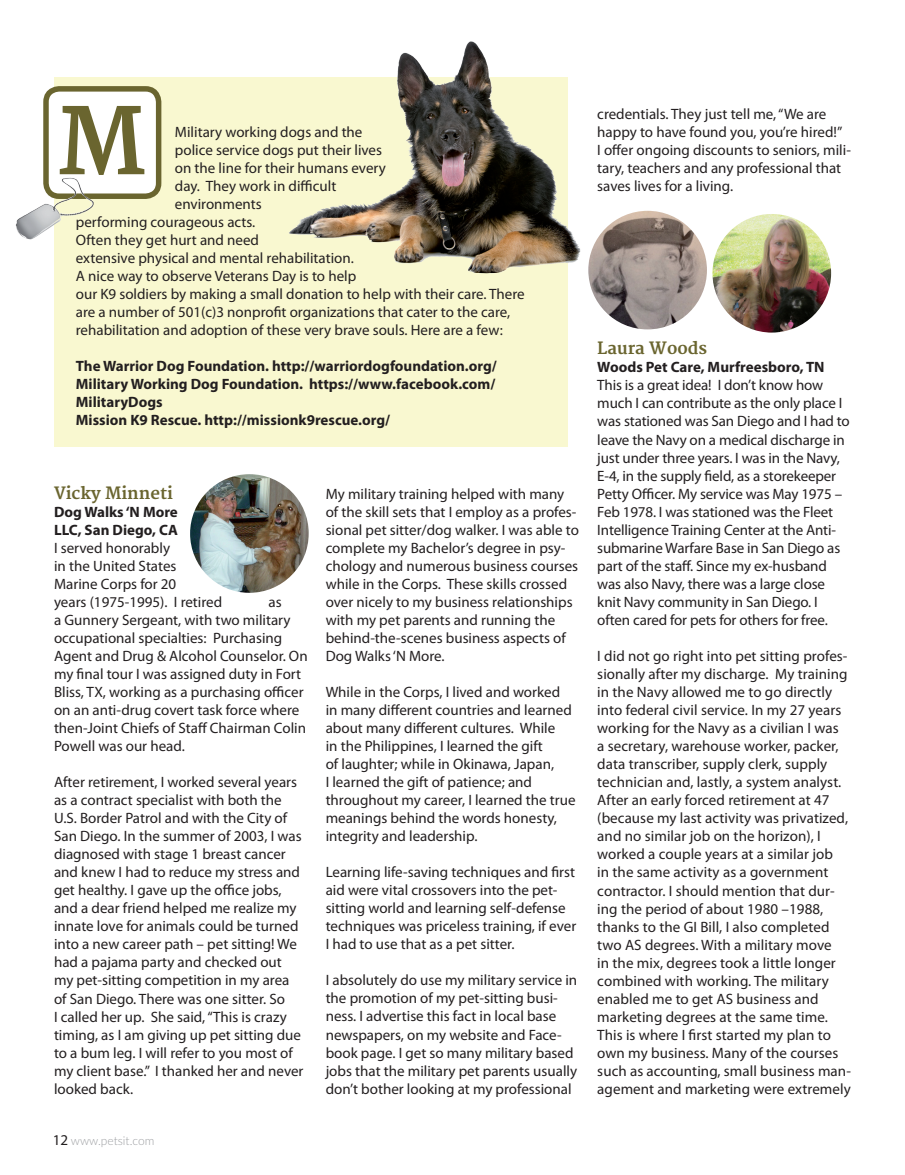
<style>
.page{position:relative;width:905px;height:1175px;background:#fff}
.page>*{position:absolute;margin:0;border:0;box-sizing:border-box;transform-origin:0 0}
.t1{font:700 90px "Merriweather";color:#6a652f}
.t2{font:700 16.5px "Merriweather";color:#6a652f}
.t3{font:15px/18px "Myriad Pro";color:#231f20}
.t4{font:700 15px/18px "Myriad Pro";color:#231f20;text-align:justify}
.t5{font:300 12px "Lato";color:#9d9fa2}
.s1{font-weight:700}
.s2{font-family:"Myriad";font-weight:400;font-size:15px;color:#231f20}
</style>
<div class="page">
<div style="left:54px;top:77px;width:513px;height:370px;background:#f9f8d0"></div>
<div style="left:46px;top:89px;width:113px;height:107px;background:#fff;border-radius:13px"></div>
<div style="left:43px;top:86px;width:118px;height:113px;border:5px solid #6a652f;border-radius:13px"></div>
<img style="left:190px;top:474px;width:119px;height:119px;border-radius:59px">
<img style="left:588px;top:211px;width:119px;height:118px;border-radius:59px">
<img style="left:712px;top:214px;width:119px;height:118px;border-radius:59px">
<img style="left:289px;top:41px;width:292px;height:239px">
<img style="left:15px;top:178px;width:79px;height:62px">
<p class="t1" style="left:57px;top:90px;width:90px">M</p>
<p class="t3" style="left:175px;top:123px;width:189px">Military working dogs and the</p>
<p class="t3" style="left:175px;top:141px;width:209px">police service dogs put their lives</p>
<p class="t3" style="left:175px;top:159px;width:212px">on the line for their humans every</p>
<p class="t3" style="left:175px;top:177px;width:163px">day. They work in difficult</p>
<p class="t3" style="left:175px;top:195px;width:88px">environments</p>
<p class="t3" style="left:76px;top:213px;width:181px">performing courageous acts.</p>
<p class="t3" style="left:76px;top:231px;width:185px">Often they get hurt and need</p>
<p class="t3" style="left:76px;top:249px;width:279px">extensive physical and mental rehabilitation.</p>
<p class="t3" style="left:76px;top:267px;width:282px">A nice way to observe Veterans Day is to help</p>
<p class="t3" style="left:76px;top:285px;width:450px">our K9 soldiers by making a small donation to help with their care. There</p>
<p class="t3" style="left:76px;top:303px;width:436px">are a number of 501(c)3 nonprofit organizations that cater to the care,</p>
<p class="t3" style="left:76px;top:321px;width:428px">rehabilitation and adoption of these very brave souls. Here are a few:</p>
<p class="t4" style="left:76px;top:357px;width:422px">The Warrior Dog Foundation. http://warriordogfoundation.org/ Military Working Dog Foundation. https://www.facebook.com/ MilitaryDogs</p>
<p class="t4" style="left:76px;top:411px;width:316px">Mission K9 Rescue. http://missionk9rescue.org/</p>
<p class="t2" style="left:54px;top:484px;width:121px">Vicky Minneti</p>
<p class="t3" style="left:54px;top:503px;width:170px"><span class="s1">Dog Walks ‘N More<br>LLC, San Diego, CA<br></span>I served honorably<br>in the United States<br>Marine Corps for 20<br>years (1975-1995). I retired</p>
<p class="t3" style="left:54px;top:593px;width:255px;text-indent:214px">as<br>a Gunnery Sergeant, with two military occupational specialties: Purchasing Agent and Drug &amp; Alcohol Counselor. On my final tour I was assigned duty in Fort Bliss, TX, working as a purchasing officer on an anti-drug covert task force where then-Joint Chiefs of Staff Chairman Colin Powell was our head.</p>
<p class="t3" style="left:54px;top:773px;width:251px">After retirement, I worked several years as a contract specialist with both the U.S. Border Patrol and with the City of San Diego. In the summer of 2003, I was diagnosed with stage 1 breast cancer and knew I had to reduce my stress and get healthy. I gave up the office jobs, and a dear friend helped me realize my innate love for animals could be turned into a new career path – pet sitting! We had a pajama party and checked out my pet-sitting competition in my area of San Diego. There was one sitter. So<br>I called her up. She said, “This is crazy timing, as I am giving up pet sitting due to a bum leg. I will refer to you most of my client base.” I thanked her and never looked back.</p>
<p class="t5" style="left:53px;top:1132px;width:103px"><span class="s2">12</span> www.petsit.com</p>
<p class="t3" style="left:326px;top:485px;width:255px">My military training helped with many of the skill sets that I employ as a profes&shy;sional pet sitter/dog walker. I was able to complete my Bachelor’s degree in psy&shy;chology and numerous business courses while in the Corps. These skills crossed over nicely to my business relationships with my pet parents and running the behind-the-scenes business aspects of Dog Walks ‘N More.</p>
<p class="t3" style="left:326px;top:683px;width:251px">While in the Corps, I lived and worked in many different countries and learned about many different cultures. While<br>in the Philippines, I learned the gift<br>of laughter; while in Okinawa, Japan,<br>I learned the gift of patience; and throughout my career, I learned the true meanings behind the words honesty, integrity and leadership.</p>
<p class="t3" style="left:326px;top:863px;width:252px">Learning life-saving techniques and first aid were vital crossovers into the pet&shy;sitting world and learning self-defense techniques was priceless training, if ever I had to use that as a pet sitter.</p>
<p class="t3" style="left:326px;top:971px;width:253px">I absolutely do use my military service in the promotion of my pet-sitting busi&shy;ness. I advertise this fact in local base newspapers, on my website and Face&shy;book page. I get so many military based jobs that the military pet parents usually don’t bother looking at my professional</p>
<p class="t3" style="left:597px;top:105px;width:255px">credentials. They just tell me, “We are happy to have found you, you’re hired!”<br>I offer ongoing discounts to seniors, mili&shy;tary, teachers and any professional that saves lives for a living.</p>
<p class="t2" style="left:597px;top:339px;width:111px">Laura Woods</p>
<p class="t3" style="left:597px;top:358px;width:254px"><span class="s1">Woods Pet Care, Murfreesboro, TN </span>This is a great idea! I don’t know how much I can contribute as the only place I was stationed was San Diego and I had to leave the Navy on a medical discharge in just under three years. I was in the Navy, E-4, in the supply field, as a storekeeper Petty Officer. My service was May 1975 – Feb 1978. I was stationed was the Fleet Intelligence Training Center at the Anti&shy;submarine Warfare Base in San Diego as part of the staff. Since my ex-husband was also Navy, there was a large close knit Navy community in San Diego. I often cared for pets for others for free.</p>
<p class="t3" style="left:597px;top:647px;width:255px">I did not go right into pet sitting profes&shy;sionally after my discharge. My training in the Navy allowed me to go directly into federal civil service. In my 27 years working for the Navy as a civilian I was<br>a secretary, warehouse worker, packer, data transcriber, supply clerk, supply technician and, lastly, a system analyst.<br>After an early forced retirement at 47 (because my last activity was privatized, and no similar job on the horizon), I worked a couple years at a similar job<br>in the same activity as a government contractor. I should mention that dur&shy;ing the period of about 1980 –1988, thanks to the GI Bill, I also completed two AS degrees. With a military move<br>in the mix, degrees took a little longer combined with working. The military enabled me to get AS business and marketing degrees at the same time.<br>This is where I first started my plan to own my business. Many of the courses such as accounting, small business man&shy;agement and marketing were extremely</p>
</div>
